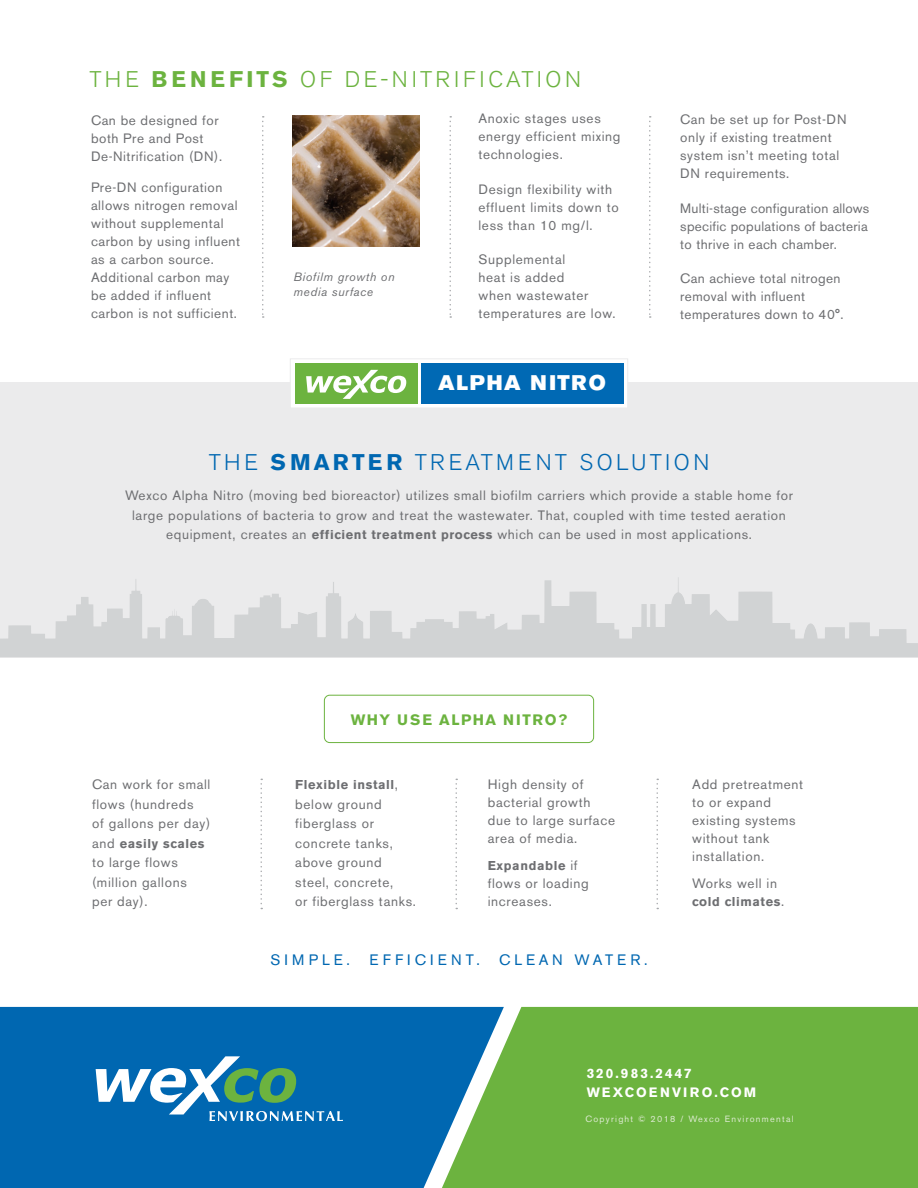
<style>
.page{position:relative;width:918px;height:1188px;background:#fff}
.page>*{position:absolute;margin:0;border:0;box-sizing:border-box;transform-origin:0 0}
.t1{font:300 22.5px "Akzidenz Grotesk BE";letter-spacing:.16em;color:#6cb33f}
.t2{font:300 22.5px "Akzidenz Grotesk BE";letter-spacing:.14em;color:#0067b1}
.t3{font:21px "Akzidenz Grotesk BE Super";letter-spacing:.09em;color:#fff}
.t4{font:700 15px "Akzidenz Grotesk BE";letter-spacing:.1em;color:#6cb33f}
.t5{font:15px "Akzidenz Grotesk BE";letter-spacing:.27em;color:#0067b1}
.t6{font:15px "Akzidenz Grotesk BE";letter-spacing:.25em;color:#0067b1}
.t7{font:13.5px/18px "Akzidenz Grotesk BE";letter-spacing:.05em;color:#6d6e71}
.t8{font:13.5px/18px "Akzidenz Grotesk BE";letter-spacing:.03em;color:#6d6e71}
.t9{font:700 13.5px/19.5px "Akzidenz Grotesk BE";letter-spacing:.15em;color:#fff}
.t10{font:700 12.75px "Akzidenz Grotesk BE";letter-spacing:.05em;color:#6d6e71}
.t11{font:italic 12px/15px "Akzidenz Grotesk BE";letter-spacing:.05em;color:#6d6e71}
.t12{font:9px "Akzidenz Grotesk BE";letter-spacing:.14em;color:#dcead0}
.s1{font-weight:700}
.s2{font-weight:700;font-size:12.75px}
.s3{font-weight:400;font-size:13.5px}
</style>
<div class="page">
<div style="left:0;top:382px;width:918px;height:276px;background:#ebebec"></div>
<svg style="left:0;top:577px;width:918px;height:80px"></svg>
<img style="left:293px;top:116px;width:126px;height:131px">
<svg style="left:262px;top:116px;width:2px;height:202px"></svg>
<svg style="left:449px;top:116px;width:2px;height:202px"></svg>
<svg style="left:649px;top:116px;width:2px;height:202px"></svg>
<div style="left:504px;top:1007px;width:414px;height:181px;background:#6cb33f"></div>
<svg style="left:0;top:1007px;width:504px;height:181px;background:#0f71ac"></svg>
<svg style="left:96px;top:1056px;width:247px;height:65px"></svg>
<svg style="left:260px;top:779px;width:2px;height:130px"></svg>
<svg style="left:455px;top:779px;width:2px;height:130px"></svg>
<svg style="left:656px;top:779px;width:2px;height:130px"></svg>
<div style="left:324px;top:695px;width:270px;height:48px;border:1px solid #6cb33f;border-radius:5px"></div>
<div style="left:290px;top:359px;width:338px;height:49px;background:#fff;border:1px solid #ebebec"></div>
<div style="left:295px;top:363px;width:122px;height:41px;background:#6cb33f"></div>
<svg style="left:306px;top:370px;width:100px;height:29px"></svg>
<div style="left:421px;top:363px;width:203px;height:41px;background:#0069b4"></div>
<h1 class="t1" style="left:90px;top:67px;width:493px">THE <span class="s1">BENEFITS</span> OF DE-NITRIFICATION</h1>
<p class="t7" style="left:91px;top:111px;width:133px">Can be designed for both Pre and Post<br>De-Nitrification (DN).</p>
<p class="t7" style="left:91px;top:178px;width:151px">Pre-DN configuration allows nitrogen removal without supplemental carbon by using influent as a carbon source.<br>Additional carbon may be added if influent carbon is not sufficient.</p>
<p class="t11" style="left:293px;top:269px;width:103px">Biofilm growth on media surface</p>
<p class="t7" style="left:478px;top:110px;width:143px">Anoxic stages uses energy efficient mixing technologies.</p>
<p class="t7" style="left:478px;top:180px;width:142px">Design flexibility with effluent limits down to less than 10 mg/l.</p>
<p class="t7" style="left:478px;top:250px;width:139px">Supplemental<br>heat is added<br>when wastewater temperatures are low.</p>
<h2 class="t3" style="left:438px;top:371px;width:169px">ALPHA NITRO</h2>
<p class="t7" style="left:680px;top:111px;width:168px">Can be set up for Post-DN only if existing treatment system isn’t meeting total<br>DN requirements.</p>
<p class="t7" style="left:680px;top:199px;width:191px;text-align:justify">Multi-stage configuration allows specific populations of bacteria to thrive in each chamber.</p>
<p class="t8" style="left:680px;top:269px;width:165px">Can achieve total nitrogen removal with influent temperatures down to 40°.</p>
<h1 class="t2" style="left:209px;top:450px;width:502px">THE <span class="s1">SMARTER</span> TREATMENT SOLUTION</h1>
<p class="t7" style="left:125px;top:486px;width:669px;line-height:19.5px;text-align:center">Wexco Alpha Nitro (moving bed bioreactor) utilizes small biofilm carriers which provide a stable home for large populations of bacteria to grow and treat the wastewater. That, coupled with time tested aeration equipment, creates an <span class="s2">efficient treatment process</span> which can be used in most applications.</p>
<p class="t7" style="left:92px;top:775px;width:120px;line-height:19.5px">Can work for small flows (hundreds<br>of gallons per day)</p>
<p class="t10" style="left:92px;top:836px;width:114px"><span class="s3">and</span> easily scales</p>
<p class="t7" style="left:92px;top:853px;width:96px;line-height:19.5px">to large flows (million gallons per day).</p>
<p class="t4" style="left:351px;top:711px;width:218px">WHY USE ALPHA NITRO?</p>
<p class="t10" style="left:295px;top:777px;width:104px">Flexible install<span class="s3">,</span></p>
<p class="t7" style="left:295px;top:794px;width:122px;line-height:19.5px">below ground fiberglass or concrete tanks, above ground steel, concrete,<br>or fiberglass tanks.</p>
<p class="t7" style="left:488px;top:776px;width:129px">High density of bacterial growth due to large surface area of media.</p>
<p class="t10" style="left:488px;top:858px;width:91px">Expandable <span class="s3">if</span></p>
<p class="t7" style="left:488px;top:874px;width:102px">flows or loading increases.</p>
<p class="t5" style="left:270px;top:950px;width:81px">SIMPLE.</p>
<p class="t5" style="left:369px;top:950px;width:112px">EFFICIENT.</p>
<p class="t6" style="left:499px;top:950px;width:150px">CLEAN WATER.</p>
<p class="t7" style="left:692px;top:776px;width:112px">Add pretreatment to or expand existing systems without tank installation.</p>
<p class="t7" style="left:692px;top:874px;width:86px">Works well in</p>
<p class="t10" style="left:692px;top:894px;width:93px">cold climates<span class="s3">.</span></p>
<p class="t9" style="left:587px;top:1064px;width:171px">320.983.2447<br>WEXCOENVIRO.COM</p>
<p class="t12" style="left:585px;top:1113px;width:210px">Copyright © 2018 / Wexco Environmental</p>
</div>
